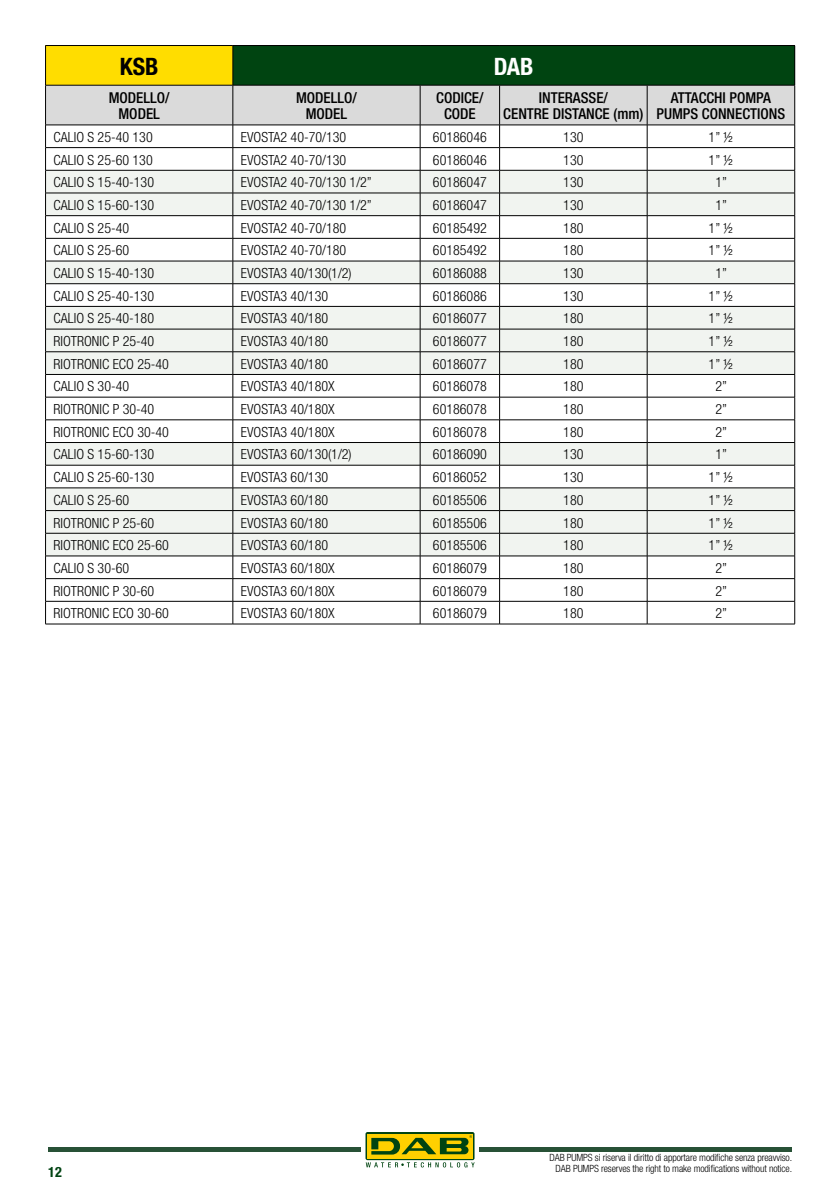
<style>
.page{position:relative;width:840px;height:1191px;background:#fff}
.page>*{position:absolute;margin:0;border:0;box-sizing:border-box;transform-origin:0 0}
.t1{font:700 condensed 24px "Helvetica Neue LT";color:#000}
.t2{font:700 condensed 24px "Helvetica Neue LT";color:#fff}
.t3{font:500 condensed 15px/16px "Helvetica Neue LT";color:#000;text-align:center}
.t4{font:700 condensed 14.2px "Helvetica Neue LT";color:#004312}
.t5{font:300 condensed 14px "Helvetica Neue LT";color:#000}
.t6{font:300 condensed 10px/11px "Helvetica Neue LT";letter-spacing:-.01em;color:#000;text-align:right}
</style>
<div class="page">
<hr style="left:48px;top:1147px;width:313px;height:4px;background:#285136">
<hr style="left:479px;top:1147px;width:312px;height:4px;background:#285136">
<div style="left:365px;top:1132px;width:109px;height:28px;background:linear-gradient(to right,#ffd000,#ffd000);border-radius:2px"></div>
<div style="left:367px;top:1133px;width:105px;height:25px;background:#ffd000"></div>
<svg style="left:365px;top:1162px;width:109px;height:5px"></svg>
<svg style="left:371px;top:1135px;width:100px;height:19px"></svg>
<div style="left:46px;top:46px;width:187px;height:39px;background:#fd0"></div>
<div style="left:233px;top:46px;width:561px;height:39px;background:#041"></div>
<hr style="left:45px;top:45px;width:188px;height:1px;background:#000">
<hr style="left:45px;top:46px;width:1px;height:39px;background:#000">
<hr style="left:233px;top:45px;width:187px;height:1px;background:#000">
<hr style="left:232px;top:46px;width:1px;height:39px;background:#000">
<hr style="left:420px;top:45px;width:79px;height:1px;background:#000">
<hr style="left:499px;top:45px;width:147px;height:1px;background:#000">
<hr style="left:646px;top:45px;width:148px;height:1px;background:#000">
<hr style="left:794px;top:46px;width:1px;height:39px;background:#000">
<svg style="left:45px;top:85px;width:750px;height:539px"></svg>
<hr style="left:45px;top:623px;width:188px;height:1px;background:#000">
<hr style="left:233px;top:623px;width:187px;height:1px;background:#000">
<hr style="left:420px;top:623px;width:79px;height:1px;background:#000">
<hr style="left:499px;top:623px;width:147px;height:1px;background:#000">
<hr style="left:646px;top:623px;width:148px;height:1px;background:#000">
<h1 class="t1" style="left:120px;top:53px;width:40px">KSB</h1>
<h1 class="t2" style="left:493px;top:53px;width:41px">DAB</h1>
<p class="t3" style="left:109px;top:91px;width:62px">MODELLO/<br>MODEL</p>
<p class="t3" style="left:296px;top:91px;width:62px">MODELLO/<br>MODEL</p>
<p class="t3" style="left:436px;top:91px;width:49px">CODICE/<br>CODE</p>
<p class="t3" style="left:503px;top:91px;width:141px">INTERASSE/<br>CENTRE DISTANCE (mm)</p>
<p class="t3" style="left:656px;top:91px;width:130px">ATTACCHI POMPA<br>PUMPS CONNECTIONS</p>
<p class="t5" style="left:54px;top:132px;width:101px">CALIO S 25-40 130</p>
<p class="t5" style="left:241px;top:132px;width:107px">EVOSTA2 40-70/130</p>
<p class="t5" style="left:432px;top:132px;width:55px">60186046</p>
<p class="t5" style="left:563px;top:132px;width:22px">130</p>
<p class="t5" style="left:708px;top:132px;width:26px">1” ½</p>
<p class="t5" style="left:54px;top:154px;width:101px">CALIO S 25-60 130</p>
<p class="t5" style="left:241px;top:154px;width:107px">EVOSTA2 40-70/130</p>
<p class="t5" style="left:432px;top:154px;width:55px">60186046</p>
<p class="t5" style="left:563px;top:154px;width:22px">130</p>
<p class="t5" style="left:708px;top:154px;width:26px">1” ½</p>
<p class="t5" style="left:54px;top:177px;width:102px">CALIO S 15-40-130</p>
<p class="t5" style="left:241px;top:177px;width:132px">EVOSTA2 40-70/130 1/2”</p>
<p class="t5" style="left:432px;top:177px;width:55px">60186047</p>
<p class="t5" style="left:563px;top:177px;width:22px">130</p>
<p class="t5" style="left:715px;top:177px;width:13px">1”</p>
<p class="t5" style="left:54px;top:200px;width:102px">CALIO S 15-60-130</p>
<p class="t5" style="left:241px;top:200px;width:132px">EVOSTA2 40-70/130 1/2”</p>
<p class="t5" style="left:432px;top:200px;width:55px">60186047</p>
<p class="t5" style="left:563px;top:200px;width:22px">130</p>
<p class="t5" style="left:715px;top:200px;width:13px">1”</p>
<p class="t5" style="left:54px;top:222px;width:77px">CALIO S 25-40</p>
<p class="t5" style="left:241px;top:222px;width:107px">EVOSTA2 40-70/180</p>
<p class="t5" style="left:432px;top:222px;width:55px">60185492</p>
<p class="t5" style="left:563px;top:222px;width:22px">180</p>
<p class="t5" style="left:708px;top:222px;width:26px">1” ½</p>
<p class="t5" style="left:54px;top:245px;width:77px">CALIO S 25-60</p>
<p class="t5" style="left:241px;top:245px;width:107px">EVOSTA2 40-70/180</p>
<p class="t5" style="left:432px;top:245px;width:55px">60185492</p>
<p class="t5" style="left:563px;top:245px;width:22px">180</p>
<p class="t5" style="left:708px;top:245px;width:26px">1” ½</p>
<p class="t5" style="left:54px;top:268px;width:102px">CALIO S 15-40-130</p>
<p class="t5" style="left:241px;top:268px;width:112px">EVOSTA3 40/130(1/2)</p>
<p class="t5" style="left:432px;top:268px;width:55px">60186088</p>
<p class="t5" style="left:563px;top:268px;width:22px">130</p>
<p class="t5" style="left:715px;top:268px;width:13px">1”</p>
<p class="t5" style="left:54px;top:290px;width:102px">CALIO S 25-40-130</p>
<p class="t5" style="left:241px;top:290px;width:89px">EVOSTA3 40/130</p>
<p class="t5" style="left:432px;top:290px;width:55px">60186086</p>
<p class="t5" style="left:563px;top:290px;width:22px">130</p>
<p class="t5" style="left:708px;top:290px;width:26px">1” ½</p>
<p class="t5" style="left:54px;top:313px;width:102px">CALIO S 25-40-180</p>
<p class="t5" style="left:241px;top:313px;width:89px">EVOSTA3 40/180</p>
<p class="t5" style="left:432px;top:313px;width:55px">60186077</p>
<p class="t5" style="left:563px;top:313px;width:22px">180</p>
<p class="t5" style="left:708px;top:313px;width:26px">1” ½</p>
<p class="t5" style="left:54px;top:336px;width:102px">RIOTRONIC P 25-40</p>
<p class="t5" style="left:241px;top:336px;width:89px">EVOSTA3 40/180</p>
<p class="t5" style="left:432px;top:336px;width:55px">60186077</p>
<p class="t5" style="left:563px;top:336px;width:22px">180</p>
<p class="t5" style="left:708px;top:336px;width:26px">1” ½</p>
<p class="t5" style="left:54px;top:358px;width:117px">RIOTRONIC ECO 25-40</p>
<p class="t5" style="left:241px;top:358px;width:89px">EVOSTA3 40/180</p>
<p class="t5" style="left:432px;top:358px;width:55px">60186077</p>
<p class="t5" style="left:563px;top:358px;width:22px">180</p>
<p class="t5" style="left:708px;top:358px;width:26px">1” ½</p>
<p class="t5" style="left:54px;top:381px;width:77px">CALIO S 30-40</p>
<p class="t5" style="left:241px;top:381px;width:95px">EVOSTA3 40/180X</p>
<p class="t5" style="left:432px;top:381px;width:55px">60186078</p>
<p class="t5" style="left:563px;top:381px;width:22px">180</p>
<p class="t5" style="left:715px;top:381px;width:13px">2”</p>
<p class="t5" style="left:54px;top:404px;width:102px">RIOTRONIC P 30-40</p>
<p class="t5" style="left:241px;top:404px;width:95px">EVOSTA3 40/180X</p>
<p class="t5" style="left:432px;top:404px;width:55px">60186078</p>
<p class="t5" style="left:563px;top:404px;width:22px">180</p>
<p class="t5" style="left:715px;top:404px;width:13px">2”</p>
<p class="t5" style="left:54px;top:426px;width:117px">RIOTRONIC ECO 30-40</p>
<p class="t5" style="left:241px;top:426px;width:95px">EVOSTA3 40/180X</p>
<p class="t5" style="left:432px;top:426px;width:55px">60186078</p>
<p class="t5" style="left:563px;top:426px;width:22px">180</p>
<p class="t5" style="left:715px;top:426px;width:13px">2”</p>
<p class="t5" style="left:54px;top:449px;width:102px">CALIO S 15-60-130</p>
<p class="t5" style="left:241px;top:449px;width:112px">EVOSTA3 60/130(1/2)</p>
<p class="t5" style="left:432px;top:449px;width:55px">60186090</p>
<p class="t5" style="left:563px;top:449px;width:22px">130</p>
<p class="t5" style="left:715px;top:449px;width:13px">1”</p>
<p class="t5" style="left:54px;top:472px;width:102px">CALIO S 25-60-130</p>
<p class="t5" style="left:241px;top:472px;width:89px">EVOSTA3 60/130</p>
<p class="t5" style="left:432px;top:472px;width:55px">60186052</p>
<p class="t5" style="left:563px;top:472px;width:22px">130</p>
<p class="t5" style="left:708px;top:472px;width:26px">1” ½</p>
<p class="t5" style="left:54px;top:494px;width:77px">CALIO S 25-60</p>
<p class="t5" style="left:241px;top:494px;width:89px">EVOSTA3 60/180</p>
<p class="t5" style="left:432px;top:494px;width:55px">60185506</p>
<p class="t5" style="left:563px;top:494px;width:22px">180</p>
<p class="t5" style="left:708px;top:494px;width:26px">1” ½</p>
<p class="t5" style="left:54px;top:517px;width:102px">RIOTRONIC P 25-60</p>
<p class="t5" style="left:241px;top:517px;width:89px">EVOSTA3 60/180</p>
<p class="t5" style="left:432px;top:517px;width:55px">60185506</p>
<p class="t5" style="left:563px;top:517px;width:22px">180</p>
<p class="t5" style="left:708px;top:517px;width:26px">1” ½</p>
<p class="t5" style="left:54px;top:540px;width:117px">RIOTRONIC ECO 25-60</p>
<p class="t5" style="left:241px;top:540px;width:89px">EVOSTA3 60/180</p>
<p class="t5" style="left:432px;top:540px;width:55px">60185506</p>
<p class="t5" style="left:563px;top:540px;width:22px">180</p>
<p class="t5" style="left:708px;top:540px;width:26px">1” ½</p>
<p class="t5" style="left:54px;top:563px;width:77px">CALIO S 30-60</p>
<p class="t5" style="left:241px;top:563px;width:95px">EVOSTA3 60/180X</p>
<p class="t5" style="left:432px;top:563px;width:55px">60186079</p>
<p class="t5" style="left:563px;top:563px;width:22px">180</p>
<p class="t5" style="left:715px;top:563px;width:13px">2”</p>
<p class="t5" style="left:54px;top:585px;width:102px">RIOTRONIC P 30-60</p>
<p class="t5" style="left:241px;top:585px;width:95px">EVOSTA3 60/180X</p>
<p class="t5" style="left:432px;top:585px;width:55px">60186079</p>
<p class="t5" style="left:563px;top:585px;width:22px">180</p>
<p class="t5" style="left:715px;top:585px;width:13px">2”</p>
<p class="t5" style="left:54px;top:608px;width:117px">RIOTRONIC ECO 30-60</p>
<p class="t5" style="left:241px;top:608px;width:95px">EVOSTA3 60/180X</p>
<p class="t5" style="left:432px;top:608px;width:55px">60186079</p>
<p class="t5" style="left:563px;top:608px;width:22px">180</p>
<p class="t5" style="left:715px;top:608px;width:13px">2”</p>
<p class="t4" style="left:48px;top:1163px;width:15px">12</p>
<p class="t6" style="left:549px;top:1152px;width:244px">DAB PUMPS si riserva il diritto di apportare modifiche senza preavviso.<br>DAB PUMPS reserves the right to make modifications without notice.</p>
</div>
